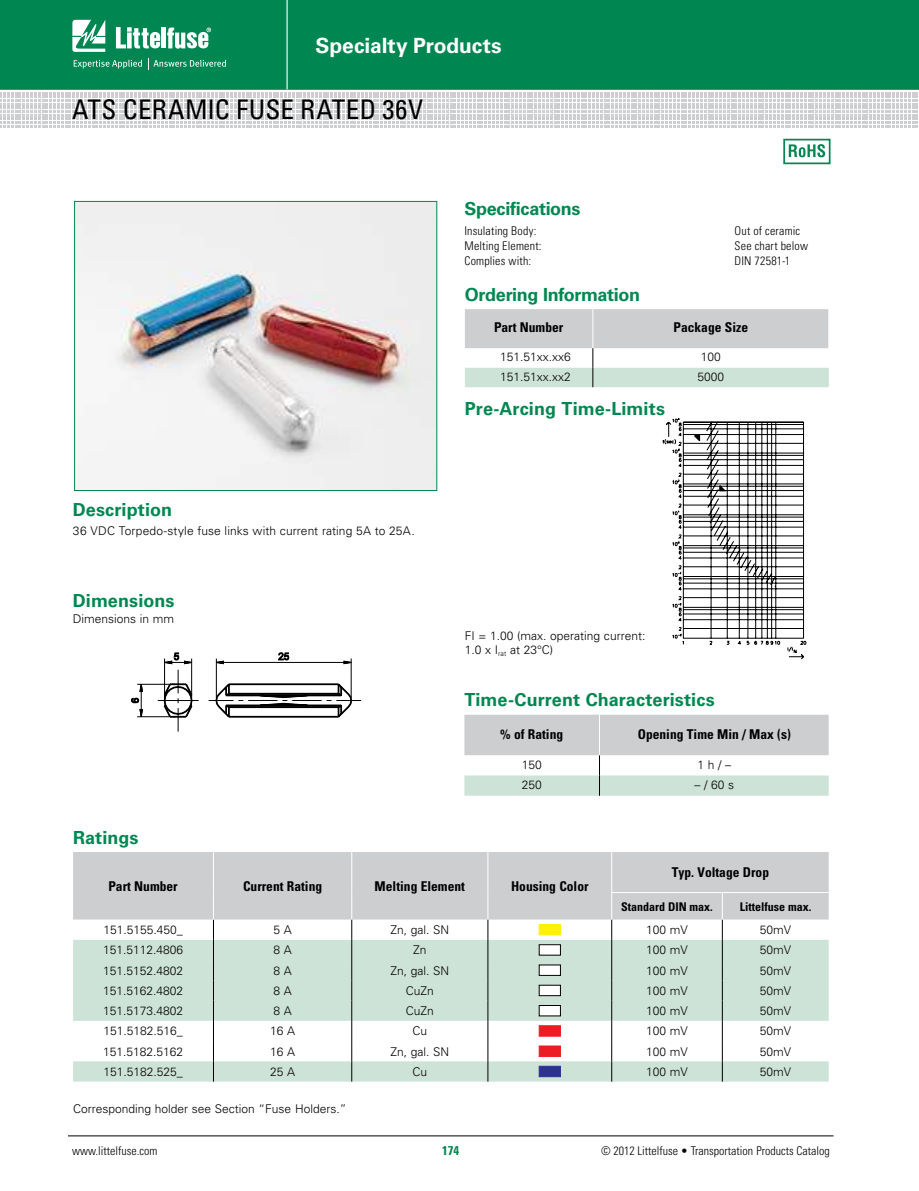
<style>
.page{position:relative;width:919px;height:1191px;background:#fff}
.page>*{position:absolute;margin:0;border:0;box-sizing:border-box;transform-origin:0 0}
.t1{font:condensed 27px "Univers LT Std";letter-spacing:.01em;color:#000}
.t2{font:700 21px "Univers LT Std";letter-spacing:-.005em;color:#fff}
.t3{font:700 18px "Univers LT Std";color:#008751}
.t4{font:700 18px "Univers LT Std";letter-spacing:-.02em;color:#008751}
.t5{font:700 condensed 13.5px "Univers LT Std";color:#000}
.t6{font:700 condensed 12.75px "Univers LT Std";color:#008751}
.t7{font:300 12px/13.5px "Univers LT Std";color:#000}
.t8{font:300 condensed 12px "Univers LT Std";letter-spacing:.005em;color:#000}
.t9{font:700 condensed 12px "Univers LT Std";color:#000}
</style>
<div class="page">
<hr style="left:68px;top:1135px;width:765px;height:1px;background:#000">
<svg style="left:0;top:0;width:919px;height:127px;background:#46a37e"></svg>
<svg style="left:788px;top:144px;width:37px;height:13px"></svg>
<div style="left:783px;top:139px;width:47px;height:25px;border:2px solid #008751"></div>
<svg style="left:465px;top:309px;width:364px;height:78px"></svg>
<img style="left:76px;top:203px;width:359px;height:286px">
<div style="left:74px;top:201px;width:363px;height:290px;border:1px solid #008751"></div>
<svg style="left:464px;top:714px;width:365px;height:81px"></svg>
<hr style="left:599px;top:714px;width:1px;height:41px;background:#fff">
<svg style="left:131px;top:652px;width:230px;height:79px"></svg>
<svg style="left:662px;top:418px;width:144px;height:241px"></svg>
<div style="left:73px;top:852px;width:755px;height:67px;background:#cdced0"></div>
<svg style="left:73px;top:939px;width:755px;height:142px;fill:#cee3d8"></svg>
<hr style="left:213px;top:852px;width:1px;height:40px;background:#fff">
<hr style="left:351px;top:852px;width:1px;height:40px;background:#fff">
<hr style="left:487px;top:852px;width:1px;height:40px;background:#fff">
<svg style="left:213px;top:892px;width:1px;height:189px"></svg>
<svg style="left:351px;top:892px;width:1px;height:189px"></svg>
<svg style="left:487px;top:892px;width:1px;height:189px"></svg>
<hr style="left:611px;top:852px;width:1px;height:40px;background:#fff">
<hr style="left:611px;top:892px;width:111px;height:1px;background:#fff">
<hr style="left:722px;top:892px;width:106px;height:1px;background:#fff">
<svg style="left:722px;top:893px;width:1px;height:188px"></svg>
<svg style="left:611px;top:893px;width:1px;height:188px"></svg>
<div style="left:539px;top:924px;width:21px;height:11px;background:#fff100"></div>
<div style="left:539px;top:944px;width:21px;height:11px;background:#fff"></div>
<div style="left:539px;top:944px;width:21px;height:11px;border:1px solid #000"></div>
<div style="left:539px;top:965px;width:21px;height:10px;background:#fff"></div>
<div style="left:539px;top:985px;width:21px;height:10px;background:#fff"></div>
<div style="left:539px;top:1005px;width:21px;height:11px;background:#fff"></div>
<div style="left:539px;top:1005px;width:21px;height:11px;border:1px solid #000"></div>
<div style="left:539px;top:1025px;width:21px;height:11px;background:#ed1c24;border:1px solid #ed1c24"></div>
<div style="left:539px;top:1045px;width:21px;height:11px;background:#ed1c24;border:1px solid #ed1c24"></div>
<div style="left:539px;top:1066px;width:21px;height:10px;background:#2e3092"></div>
<h2 class="t2" style="left:315px;top:37px;width:187px">Specialty Products</h2>
<h1 class="t1" style="left:72px;top:94px;width:352px">ATS CERAMIC FUSE RATED 36V</h1>
<h3 class="t3" style="left:73px;top:503px;width:101px">Description</h3>
<p class="t7" style="left:73px;top:525px;width:343px">36 VDC Torpedo-style fuse links with current rating 5A to 25A.</p>
<h3 class="t3" style="left:73px;top:593px;width:103px">Dimensions</h3>
<p class="t7" style="left:73px;top:613px;width:103px">Dimensions in mm</p>
<h3 class="t4" style="left:464px;top:202px;width:118px">Specifications</h3>
<p class="t8" style="left:464px;top:226px;width:74px">Insulating Body:</p>
<p class="t8" style="left:734px;top:226px;width:67px">Out of ceramic</p>
<p class="t8" style="left:464px;top:241px;width:79px">Melting Element:</p>
<p class="t8" style="left:734px;top:241px;width:75px">See chart below</p>
<p class="t8" style="left:464px;top:256px;width:68px">Complies with:</p>
<p class="t8" style="left:734px;top:256px;width:57px">DIN 72581-1</p>
<h3 class="t4" style="left:465px;top:287px;width:176px">Ordering Information</h3>
<p class="t5" style="left:494px;top:322px;width:71px">Part Number</p>
<p class="t5" style="left:673px;top:322px;width:76px">Package Size</p>
<p class="t7" style="left:500px;top:351px;width:72px">151.51xx.xx6</p>
<p class="t7" style="left:700px;top:351px;width:22px">100</p>
<p class="t7" style="left:500px;top:371px;width:72px">151.51xx.xx2</p>
<p class="t7" style="left:697px;top:371px;width:28px">5000</p>
<h3 class="t3" style="left:465px;top:401px;width:201px">Pre-Arcing Time-Limits</h3>
<p class="t7" style="left:465px;top:630px;width:182px">FI = 1.00 (max. operating current:<br>1.0 x I<sub>rat</sub> at 23°C)</p>
<h3 class="t3" style="left:464px;top:693px;width:252px">Time-Current Characteristics</h3>
<p class="t5" style="left:500px;top:728px;width:64px">% of Rating</p>
<p class="t5" style="left:637px;top:728px;width:154px">Opening Time Min / Max (s)</p>
<p class="t7" style="left:522px;top:758px;width:22px">150</p>
<p class="t7" style="left:697px;top:758px;width:35px">1 h / –</p>
<p class="t7" style="left:522px;top:779px;width:22px">250</p>
<p class="t7" style="left:694px;top:779px;width:41px">– / 60 s</p>
<h3 class="t3" style="left:73px;top:830px;width:67px">Ratings</h3>
<p class="t5" style="left:108px;top:880px;width:71px">Part Number</p>
<p class="t5" style="left:243px;top:880px;width:81px">Current Rating</p>
<p class="t5" style="left:374px;top:880px;width:92px">Melting Element</p>
<p class="t5" style="left:511px;top:880px;width:79px">Housing Color</p>
<p class="t5" style="left:671px;top:866px;width:99px">Typ. Voltage Drop</p>
<p class="t9" style="left:621px;top:901px;width:93px">Standard DIN max.</p>
<p class="t9" style="left:739px;top:901px;width:73px">Littelfuse max.</p>
<p class="t7" style="left:103px;top:924px;width:81px">151.5155.450_</p>
<p class="t7" style="left:273px;top:924px;width:20px">5 A</p>
<p class="t7" style="left:390px;top:924px;width:60px">Zn, gal. SN</p>
<p class="t7" style="left:646px;top:924px;width:43px">100 mV</p>
<p class="t7" style="left:759px;top:924px;width:33px">50mV</p>
<p class="t7" style="left:103px;top:944px;width:82px">151.5112.4806</p>
<p class="t7" style="left:273px;top:944px;width:20px">8 A</p>
<p class="t7" style="left:413px;top:944px;width:15px">Zn</p>
<p class="t7" style="left:646px;top:944px;width:43px">100 mV</p>
<p class="t7" style="left:759px;top:944px;width:33px">50mV</p>
<p class="t7" style="left:103px;top:964px;width:82px">151.5152.4802</p>
<p class="t7" style="left:273px;top:964px;width:20px">8 A</p>
<p class="t7" style="left:390px;top:964px;width:60px">Zn, gal. SN</p>
<p class="t7" style="left:646px;top:964px;width:43px">100 mV</p>
<p class="t7" style="left:759px;top:964px;width:33px">50mV</p>
<p class="t7" style="left:103px;top:984px;width:82px">151.5162.4802</p>
<p class="t7" style="left:273px;top:984px;width:20px">8 A</p>
<p class="t7" style="left:406px;top:984px;width:30px">CuZn</p>
<p class="t7" style="left:646px;top:984px;width:43px">100 mV</p>
<p class="t7" style="left:759px;top:984px;width:33px">50mV</p>
<p class="t7" style="left:103px;top:1005px;width:82px">151.5173.4802</p>
<p class="t7" style="left:273px;top:1005px;width:20px">8 A</p>
<p class="t7" style="left:406px;top:1005px;width:30px">CuZn</p>
<p class="t7" style="left:646px;top:1005px;width:43px">100 mV</p>
<p class="t7" style="left:759px;top:1005px;width:33px">50mV</p>
<p class="t7" style="left:103px;top:1025px;width:81px">151.5182.516_</p>
<p class="t7" style="left:270px;top:1025px;width:27px">16 A</p>
<p class="t7" style="left:412px;top:1025px;width:16px">Cu</p>
<p class="t7" style="left:646px;top:1025px;width:43px">100 mV</p>
<p class="t7" style="left:759px;top:1025px;width:33px">50mV</p>
<p class="t7" style="left:103px;top:1045px;width:82px">151.5182.5162</p>
<p class="t7" style="left:270px;top:1045px;width:27px">16 A</p>
<p class="t7" style="left:390px;top:1045px;width:60px">Zn, gal. SN</p>
<p class="t7" style="left:646px;top:1045px;width:43px">100 mV</p>
<p class="t7" style="left:759px;top:1045px;width:33px">50mV</p>
<p class="t7" style="left:103px;top:1065px;width:81px">151.5182.525_</p>
<p class="t7" style="left:270px;top:1065px;width:27px">25 A</p>
<p class="t7" style="left:412px;top:1065px;width:16px">Cu</p>
<p class="t7" style="left:646px;top:1065px;width:43px">100 mV</p>
<p class="t7" style="left:759px;top:1065px;width:33px">50mV</p>
<p class="t7" style="left:73px;top:1103px;width:275px">Corresponding holder see Section “Fuse Holders.”</p>
<p class="t8" style="left:72px;top:1146px;width:87px">www.littelfuse.com</p>
<p class="t6" style="left:442px;top:1144px;width:19px">174</p>
<p class="t8" style="left:601px;top:1146px;width:230px">© 2012 Littelfuse • Transportation Products Catalog</p>
</div>
